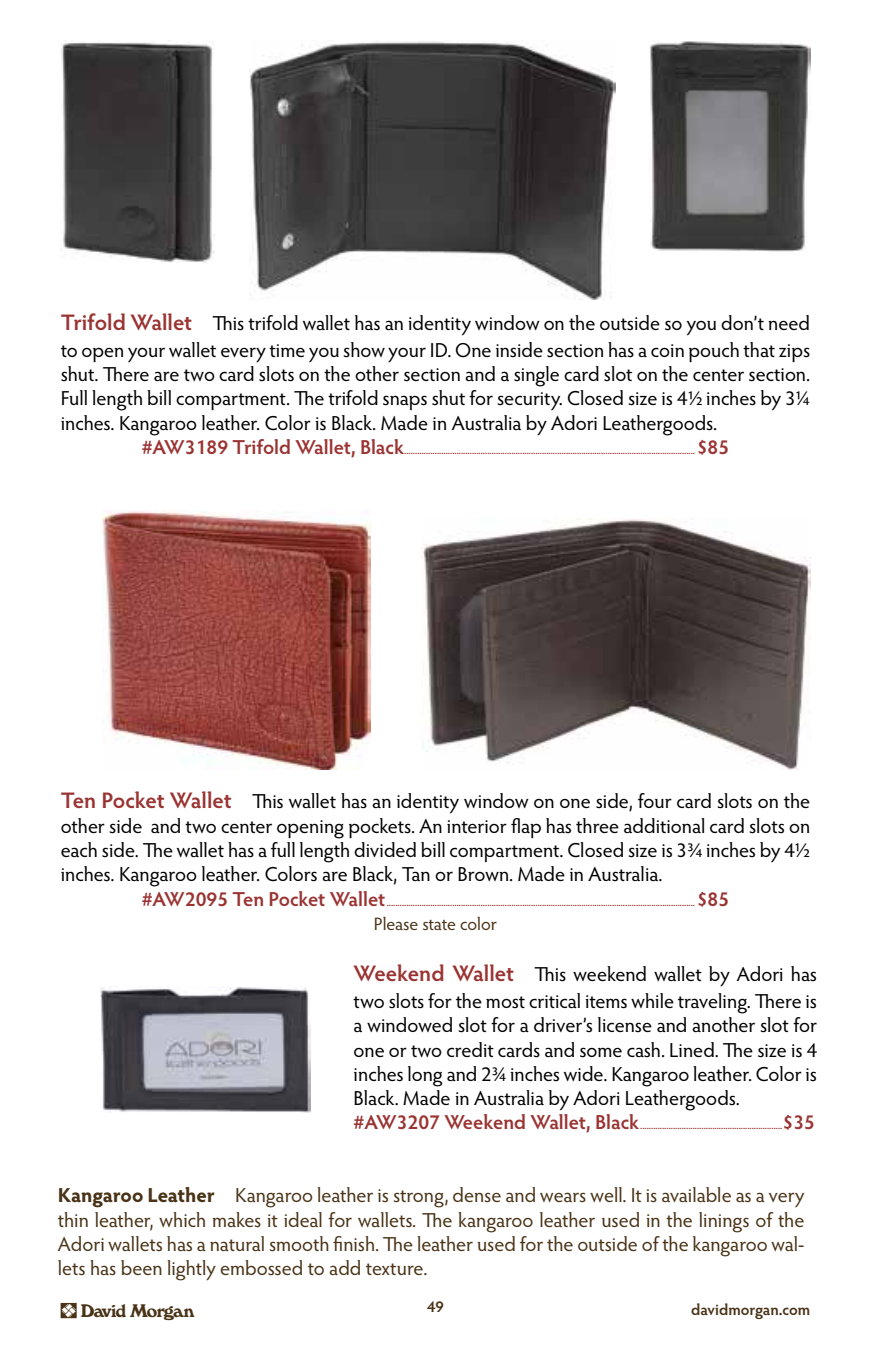
<style>
.page{position:relative;width:871px;height:1357px;background:#fff}
.page>*{position:absolute;margin:0;border:0;box-sizing:border-box;transform-origin:0 0}
.t1{font:22.5px "Windsor BT Roman";color:#493216}
.t2{font:20.25px/24.3px "Hypatia Sans Pro";color:#000;text-align:justify}
.t3{font:20.25px/24.3px "Hypatia Sans Pro";letter-spacing:-.005em;color:#493216;text-align:justify}
.t4{font:600 20.25px "Hypatia Sans Pro";letter-spacing:-.005em;color:#9a3433}
.t5{font:18px "Hypatia Sans Pro";letter-spacing:-.005em;color:#493216}
.t6{font:600 15.75px "Hypatia Sans Pro";letter-spacing:-.005em;color:#493216}
.t7{font:600 9px "Hypatia Sans Pro";color:#9a3433}
.s1{font-weight:600;font-size:22.5px;color:#9a3433}
.s2{font-weight:700}
</style>
<div class="page">
<img style="left:103px;top:510px;width:267px;height:259px">
<img style="left:421px;top:518px;width:389px;height:251px">
<img style="left:249px;top:41px;width:367px;height:259px">
<img style="left:61px;top:42px;width:153px;height:221px">
<img style="left:650px;top:41px;width:160px;height:210px">
<img style="left:100px;top:986px;width:211px;height:126px">
<p class="t2" style="left:61px;top:309px;width:751px;line-height:27px"><span class="s1">Trifold Wallet</span> This trifold wallet has an identity window on the outside so you don’t need to open your wallet every time you show your ID. One inside section has a coin pouch that zips</p>
<p class="t2" style="left:61px;top:361px;width:751px">shut. There are two card slots on the other section and a single card slot on the center section.<br>Full length bill compartment. The trifold snaps shut for security. Closed size is 4½ inches by 3¼ inches. Kangaroo leather. Color is Black. Made in Australia by Adori Leathergoods.</p>
<p class="t4" style="left:142px;top:433px;width:264px">#AW3189 Trifold Wallet, Black</p>
<p class="t4" style="left:696px;top:433px;width:34px">$85</p>
<p class="t7" style="left:404px;top:445px;width:292px">.....................................................................................................................................</p>
<p class="t2" style="left:61px;top:788px;width:751px"><span class="s1">Ten Pocket Wallet</span> This wallet has an identity window on one side, four card slots on the other side and two center opening pockets. An interior flap has three additional card slots on each side. The wallet has a full length divided bill compartment. Closed size is 33/4 inches by 41/2 inches. Kangaroo leather. Colors are Black, Tan or Brown. Made in Australia.</p>
<p class="t4" style="left:142px;top:884px;width:245px">#AW2095 Ten Pocket Wallet</p>
<p class="t7" style="left:387px;top:896px;width:310px">.............................................................................................................................................</p>
<p class="t4" style="left:696px;top:884px;width:34px">$85</p>
<p class="t5" style="left:374px;top:912px;width:125px">Please state color</p>
<p class="t2" style="left:354px;top:960px;width:465px;line-height:27px"><span class="s1">Weekend Wallet</span> This weekend wallet by Adori has two slots for the most critical items while traveling. There is</p>
<p class="t2" style="left:354px;top:1012px;width:465px">a windowed slot for a driver’s license and another slot for one or two credit cards and some cash. Lined. The size is 4 inches long and 2¾ inches wide. Kangaroo leather. Color is Black. Made in Australia by Adori Leathergoods.</p>
<p class="t4" style="left:354px;top:1108px;width:287px">#AW3207 Weekend Wallet, Black</p>
<p class="t4" style="left:782px;top:1108px;width:34px">$35</p>
<p class="t7" style="left:640px;top:1120px;width:144px">.................................................................</p>
<p class="t3" style="left:58px;top:1183px;width:748px"><span class="s2">Kangaroo Leather</span> Kangaroo leather is strong, dense and wears well. It is available as a very thin leather, which makes it ideal for wallets. The kangaroo leather used in the linings of the Adori wallets has a natural smooth finish. The leather used for the outside of the kangaroo wal&shy;lets has been lightly embossed to add texture.</p>
<p class="t1" style="left:61px;top:1296px;width:142px">^</p>
<p class="t6" style="left:427px;top:1295px;width:18px">49</p>
<p class="t6" style="left:691px;top:1298px;width:121px">davidmorgan.com</p>
</div>
